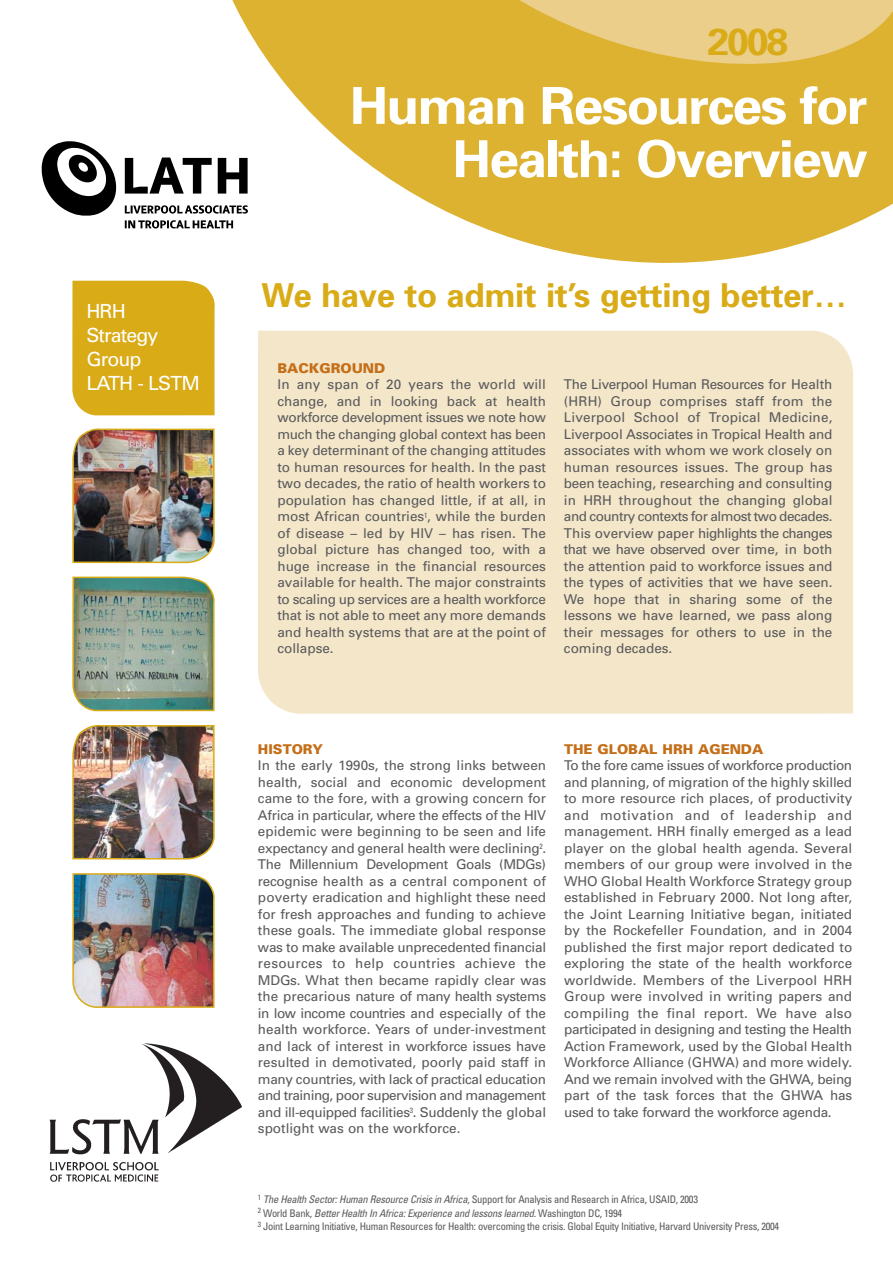
<style>
.page{position:relative;width:893px;height:1263px;background:#fff}
.page>*{position:absolute;margin:0;border:0;box-sizing:border-box;transform-origin:0 0}
.t1{font:700 51px/53.2px "Univers";letter-spacing:-.035em;color:#fff;text-align:right;scale:1.05 1}
.t2{font:700 37.5px "Univers";color:#d9ab17;scale:1.05 1}
.t3{font:700 33px "Univers";letter-spacing:-.01em;color:#d9ab17}
.t4{font:19.5px/24px "Univers";letter-spacing:-.045em;color:#fff}
.t5{font:13.5px/16.5px "Univers";color:#58595b;text-align:justify}
.t6{font:900 13.5px "Univers";color:#c46e18}
.t7{font:condensed 10.5px/13.5px "Univers";letter-spacing:-.025em;color:#58595b}
.s1{font-style:italic}
</style>
<div class="page">
<div style="left:258px;top:331px;width:595px;height:383px;background:#f4e6c9"></div>
<svg style="left:147px;top:0;width:745px;height:281px;fill:#ddb231"></svg>
<img style="left:49px;top:1043px;width:193px;height:139px">
<svg style="left:42px;top:141px;width:206px;height:88px"></svg>
<img style="left:72px;top:873px;width:143px;height:135px">
<img style="left:72px;top:577px;width:143px;height:134px">
<img style="left:72px;top:724px;width:143px;height:136px">
<div style="left:72px;top:281px;width:143px;height:134px;background:#d9ab17"></div>
<img style="left:72px;top:428px;width:143px;height:135px">
<svg style="left:390px;top:0;width:502px;height:85px;background:#e2bd54"></svg>
<h3 class="t4" style="left:86px;top:300px;width:115px">HRH<br>Strategy<br>Group<br>LATH - LSTM</h3>
<h2 class="t2" style="left:707px;top:28px;width:79px">2008</h2>
<h1 class="t1" style="left:349px;top:84px;width:495px">Human Resources for<br>Health: Overview</h1>
<h3 class="t3" style="left:261px;top:283px;width:587px">We have to admit it’s getting better…</h3>
<p class="t6" style="left:277px;top:363px;width:109px">BACKGROUND</p>
<p class="t5" style="left:277px;top:377px;width:270px">In any span of 20 years the world will change, and in looking back at health workforce development issues we note how much the changing global context has been a key determinant of the changing attitudes to human resources for health. In the past two decades, the ratio of health workers to population has changed little, if at all, in most African countries<sup>1</sup>, while the burden of disease – led by HIV – has risen. The global picture has changed too, with a huge increase in the financial resources available for health. The major constraints to scaling up services are a health workforce that is not able to meet any more demands and health systems that are at the point of collapse.</p>
<p class="t5" style="left:564px;top:377px;width:270px">The Liverpool Human Resources for Health (HRH) Group comprises staff from the Liverpool School of Tropical Medicine, Liverpool Associates in Tropical Health and associates with whom we work closely on human resources issues. The group has been teaching, researching and consulting in HRH throughout the changing global and country contexts for almost two decades.<br>This overview paper highlights the changes that we have observed over time, in both the attention paid to workforce issues and the types of activities that we have seen.<br>We hope that in sharing some of the lessons we have learned, we pass along their messages for others to use in the coming decades.</p>
<p class="t6" style="left:258px;top:744px;width:66px">HISTORY</p>
<p class="t5" style="left:258px;top:759px;width:289px">In the early 1990s, the strong links between health, social and economic development came to the fore, with a growing concern for Africa in particular, where the effects of the HIV epidemic were beginning to be seen and life expectancy and general health were declining<sup>2</sup>.<br>The Millennium Development Goals (MDGs) recognise health as a central component of poverty eradication and highlight these need for fresh approaches and funding to achieve these goals. The immediate global response was to make available unprecedented financial resources to help countries achieve the MDGs. What then became rapidly clear was the precarious nature of many health systems in low income countries and especially of the health workforce. Years of under-investment and lack of interest in workforce issues have resulted in demotivated, poorly paid staff in many countries, with lack of practical education and training, poor supervision and management and ill-equipped facilities<sup>3</sup>. Suddenly the global spotlight was on the workforce.</p>
<p class="t6" style="left:564px;top:744px;width:201px">THE GLOBAL HRH AGENDA</p>
<p class="t5" style="left:564px;top:759px;width:289px">To the fore came issues of workforce production and planning, of migration of the highly skilled to more resource rich places, of productivity and motivation and of leadership and management. HRH finally emerged as a lead player on the global health agenda. Several members of our group were involved in the WHO Global Health Workforce Strategy group established in February 2000. Not long after, the Joint Learning Initiative began, initiated by the Rockefeller Foundation, and in 2004 published the first major report dedicated to exploring the state of the health workforce worldwide. Members of the Liverpool HRH Group were involved in writing papers and compiling the final report. We have also participated in designing and testing the Health Action Framework, used by the Global Health Workforce Alliance (GHWA) and more widely.<br>And we remain involved with the GHWA, being part of the task forces that the GHWA has used to take forward the workforce agenda.</p>
<p class="t7" style="left:258px;top:1194px;width:523px"><sup>1</sup> <span class="s1">The Health Sector: Human Resource Crisis in Africa,</span> Support for Analysis and Research in Africa, USAID, 2003<br><sup>2</sup> World Bank<span class="s1">, Better Health In Africa: Experience and lessons learned.</span> Washington DC, 1994<br><sup>3</sup> Joint Learning Initiative, Human Resources for Health: overcoming the crisis. Global Equity Initiative, Harvard University Press, 2004</p>
</div>
